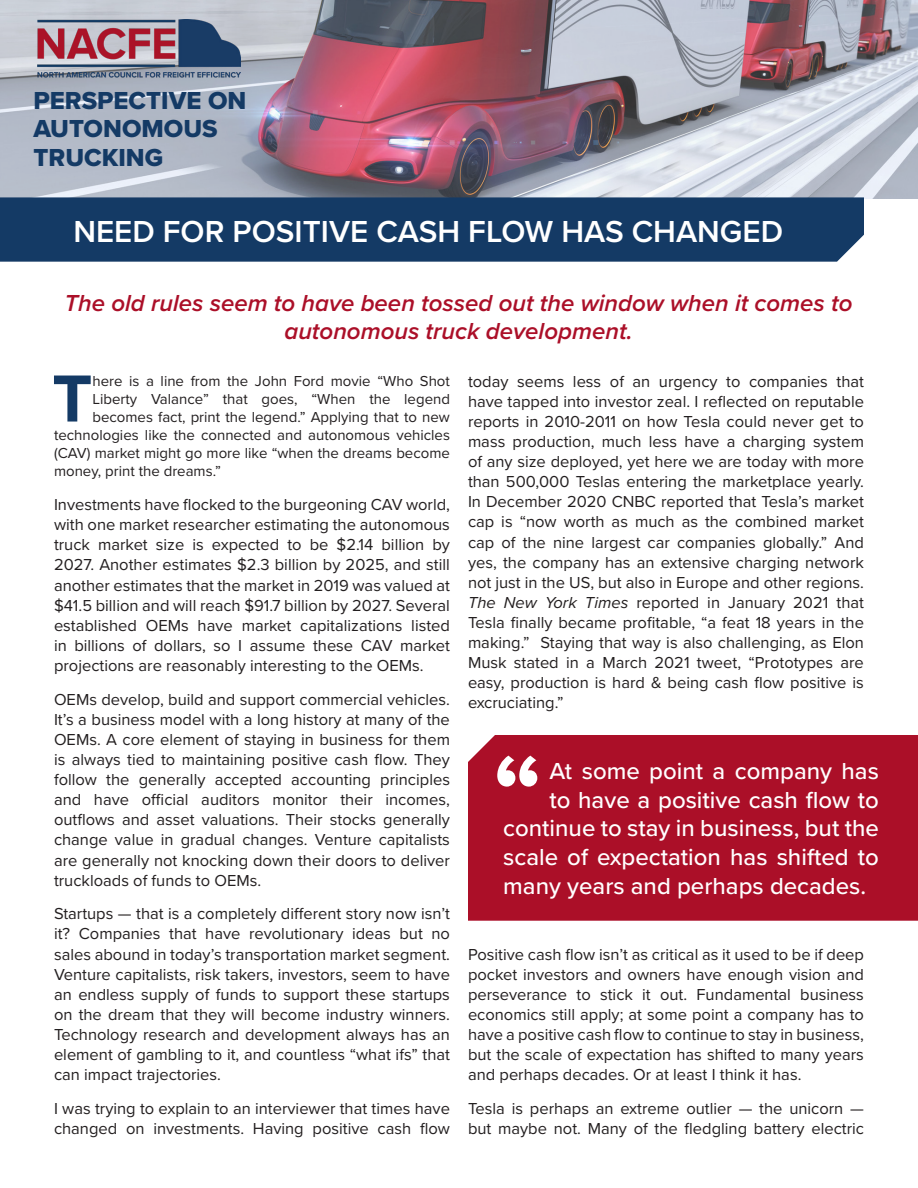
<style>
.page{position:relative;width:918px;height:1188px;background:#fff}
.page>*{position:absolute;margin:0;border:0;box-sizing:border-box;transform-origin:0 0}
.Bold_Text{font:700 108px "Proxima Nova";color:#fff}
.Drop_Cap_Graph{font:700 69px "Proxima Nova";color:#143a65}
.Headline{font:600 31.5px "Proxima Nova";color:#fff}
.t1{font:25.5px/28.5px "Proxima Nova Extrabld";color:#143a65}
.Body_Text{font:500 24px "Proxima Nova";color:#fff}
.Body_Text-2{font:italic 600 24px/28.5px "Proxima Nova";color:#ab0f28;text-align:center}
.Body_Text-3{font:16.5px/20.1px "Proxima Nova";color:#231f20;text-align:justify}
.Drop_Cap_Graph-2{font:15px "Proxima Nova";color:#231f20}
.s1{font-style:italic}
</style>
<div class="page">
<img style="left:0;top:0;width:918px;height:199px">
<img style="left:37px;top:19px;width:203px;height:61px">
<div style="left:0;top:197px;width:864px;height:65px;background:#143a65"></div>
<div style="left:468px;top:735px;width:450px;height:186px;background:#ab0f28"></div>
<h3 class="t1" style="left:33px;top:86px;width:214px">PERSPECTIVE ON<br>AUTONOMOUS<br>TRUCKING</h3>
<p class="Headline" style="left:73px;top:208px;width:711px">NEED FOR POSITIVE CASH FLOW HAS CHANGED</p>
<p class="Body_Text-2" style="left:64px;top:288px;width:790px">The old rules seem to have been tossed out the window when it comes to autonomous truck development.</p>
<p class="Drop_Cap_Graph" style="left:52px;top:347px;width:42px">T</p>
<p class="Drop_Cap_Graph-2" style="left:92px;top:369px;width:359px">here is a line from the John Ford movie “Who Shot</p>
<p class="Drop_Cap_Graph-2" style="left:92px;top:387px;width:359px">Liberty Valance” that goes, “When the legend</p>
<p class="Drop_Cap_Graph-2" style="left:92px;top:405px;width:359px">becomes fact, print the legend.” Applying that to new</p>
<p class="Drop_Cap_Graph-2" style="left:54px;top:424px;width:398px">technologies like the connected and autonomous vehicles</p>
<p class="Drop_Cap_Graph-2" style="left:54px;top:442px;width:398px">(CAV) market might go more like “when the dreams become</p>
<p class="Drop_Cap_Graph-2" style="left:54px;top:460px;width:168px">money, print the dreams.”</p>
<p class="Body_Text-3" style="left:54px;top:494px;width:398px">Investments have flocked to the burgeoning CAV world, with one market researcher estimating the autonomous truck market size is expected to be $2.14 billion by 2027. Another estimates $2.3 billion by 2025, and still another estimates that the market in 2019 was valued at $41.5 billion and will reach $91.7 billion by 2027. Several established OEMs have market capitalizations listed in billions of dollars, so I assume these CAV market projections are reasonably interesting to the OEMs.</p>
<p class="Body_Text-3" style="left:54px;top:688px;width:398px">OEMs develop, build and support commercial vehicles.<br>It’s a business model with a long history at many of the OEMs. A core element of staying in business for them is always tied to maintaining positive cash flow. They follow the generally accepted accounting principles and have official auditors monitor their incomes, outflows and asset valuations. Their stocks generally change value in gradual changes. Venture capitalists are generally not knocking down their doors to deliver truckloads of funds to OEMs.</p>
<p class="Body_Text-3" style="left:54px;top:903px;width:398px">Startups — that is a completely different story now isn’t it? Companies that have revolutionary ideas but no sales abound in today’s transportation market segment.<br>Venture capitalists, risk takers, investors, seem to have an endless supply of funds to support these startups on the dream that they will become industry winners.<br>Technology research and development always has an element of gambling to it, and countless “what ifs” that can impact trajectories.</p>
<p class="Body_Text-3" style="left:54px;top:1098px;width:397px">I was trying to explain to an interviewer that times have changed on investments. Having positive cash flow</p>
<p class="Body_Text-3" style="left:468px;top:370px;width:398px">today seems less of an urgency to companies that have tapped into investor zeal. I reflected on reputable reports in 2010-2011 on how Tesla could never get to mass production, much less have a charging system of any size deployed, yet here we are today with more than 500,000 Teslas entering the marketplace yearly.<br>In December 2020 CNBC reported that Tesla’s market cap is “now worth as much as the combined market cap of the nine largest car companies globally.” And yes, the company has an extensive charging network not just in the US, but also in Europe and other regions.<br><span class="s1">The New York Times</span> reported in January 2021 that Tesla finally became profitable, “a feat 18 years in the making.” Staying that way is also challenging, as Elon Musk stated in a March 2021 tweet, “Prototypes are easy, production is hard &amp; being cash flow positive is excruciating.”</p>
<p class="Bold_Text" style="left:493px;top:712px;width:51px">“</p>
<p class="Body_Text" style="left:549px;top:753px;width:331px">At some point a company has</p>
<p class="Body_Text" style="left:549px;top:782px;width:331px">to have a positive cash flow to</p>
<p class="Body_Text" style="left:503px;top:810px;width:377px">continue to stay in business, but the</p>
<p class="Body_Text" style="left:503px;top:839px;width:377px">scale of expectation has shifted to</p>
<p class="Body_Text" style="left:503px;top:868px;width:365px">many years and perhaps decades.</p>
<p class="Body_Text-3" style="left:468px;top:943px;width:398px">Positive cash flow isn’t as critical as it used to be if deep pocket investors and owners have enough vision and perseverance to stick it out. Fundamental business economics still apply; at some point a company has to have a positive cash flow to continue to stay in business, but the scale of expectation has shifted to many years and perhaps decades. Or at least I think it has.</p>
<p class="Body_Text-3" style="left:468px;top:1098px;width:398px">Tesla is perhaps an extreme outlier — the unicorn — but maybe not. Many of the fledgling battery electric</p>
</div>
